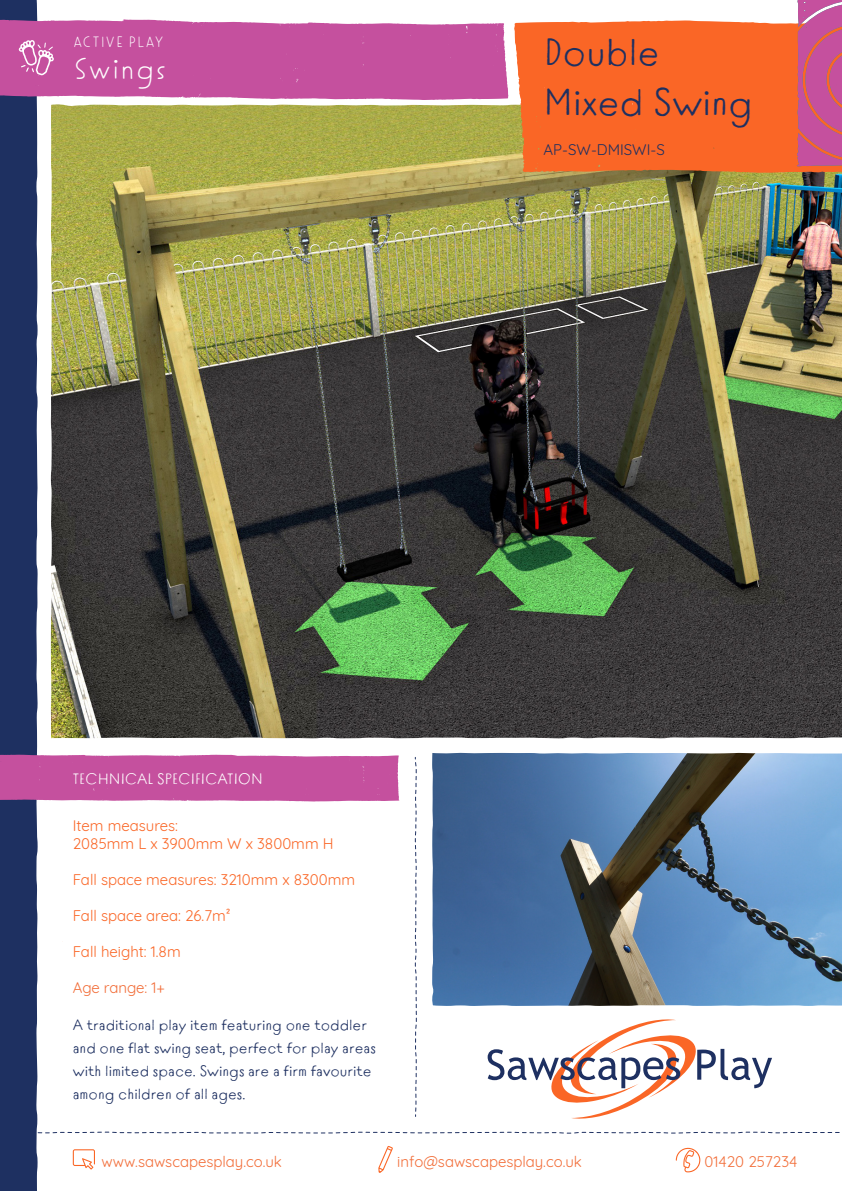
<style>
.page{position:relative;width:842px;height:1191px;background:#fff}
.page>*{position:absolute;margin:0;border:0;box-sizing:border-box;transform-origin:0 0}
.t1{font:38px "Tomarik Introvert";color:#1e3061}
.t2{font:30px "Tomarik Extrovert";color:#fff}
.t3{font:15px/23px "Tomarik Introvert";color:#1e3061}
.t4{font:15px "Quicksand";color:#fa6626}
.t5{font:15px "Quicksand";color:#f26d38}
.t6{font:15px "Tomarik Introvert";color:#fff}
.t7{font:15px "Quicksand";color:#1e3061}
.t8{font:15px "Tomarik Extrovert";color:#fff}
</style>
<div class="page">
<div style="left:0;top:0;width:38px;height:1191px;background:#1e3061"></div>
<svg style="left:0;top:1131px;width:840px;height:3px"></svg>
<svg style="left:0;top:18px;width:508px;height:82px;background:#c85da5"></svg>
<svg style="left:19px;top:40px;width:35px;height:35px"></svg>
<svg style="left:414px;top:757px;width:3px;height:360px"></svg>
<svg style="left:0;top:753px;width:399px;height:48px;background:#c75aa3"></svg>
<svg style="left:73px;top:1149px;width:22px;height:20px"></svg>
<svg style="left:378px;top:1146px;width:15px;height:26px"></svg>
<svg style="left:676px;top:1147px;width:24px;height:25px"></svg>
<svg style="left:488px;top:1019px;width:284px;height:100px"></svg>
<img style="left:51px;top:105px;width:791px;height:633px">
<img style="left:432px;top:753px;width:410px;height:253px">
<div style="left:514px;top:20px;width:328px;height:155px;background:#fa6626"></div>
<svg style="left:797px;top:0;width:45px;height:166px;background:#c85692"></svg>
<p class="t8" style="left:73px;top:30px;width:93px">ACTIVE PLAY</p>
<h2 class="t2" style="left:73px;top:44px;width:96px">Swings</h2>
<p class="t1" style="left:544px;top:19px;width:118px">Double</p>
<p class="t1" style="left:544px;top:69px;width:211px">Mixed Swing</p>
<p class="t7" style="left:544px;top:138px;width:123px">AP-SW-DMISWI-S</p>
<p class="t6" style="left:73px;top:765px;width:192px">TECHNICAL SPECIFICATION</p>
<p class="t4" style="left:73px;top:813px;width:107px">Item measures:</p>
<p class="t4" style="left:73px;top:831px;width:262px">2085mm L x 3900mm W x 3800mm H</p>
<p class="t4" style="left:73px;top:867px;width:284px">Fall space measures: 3210mm x 8300mm</p>
<p class="t4" style="left:73px;top:903px;width:159px">Fall space area: 26.7m²</p>
<p class="t4" style="left:73px;top:939px;width:109px">Fall height: 1.8m</p>
<p class="t5" style="left:73px;top:975px;width:94px">Age range: 1+</p>
<p class="t3" style="left:73px;top:1011px;width:304px">A traditional play item featuring one toddler and one flat swing seat, perfect for play areas with limited space. Swings are a firm favourite among children of all ages.</p>
<p class="t5" style="left:101px;top:1149px;width:182px">www.sawscapesplay.co.uk</p>
<p class="t5" style="left:397px;top:1149px;width:186px">info@sawscapesplay.co.uk</p>
<p class="t5" style="left:704px;top:1150px;width:94px">01420 257234</p>
</div>
